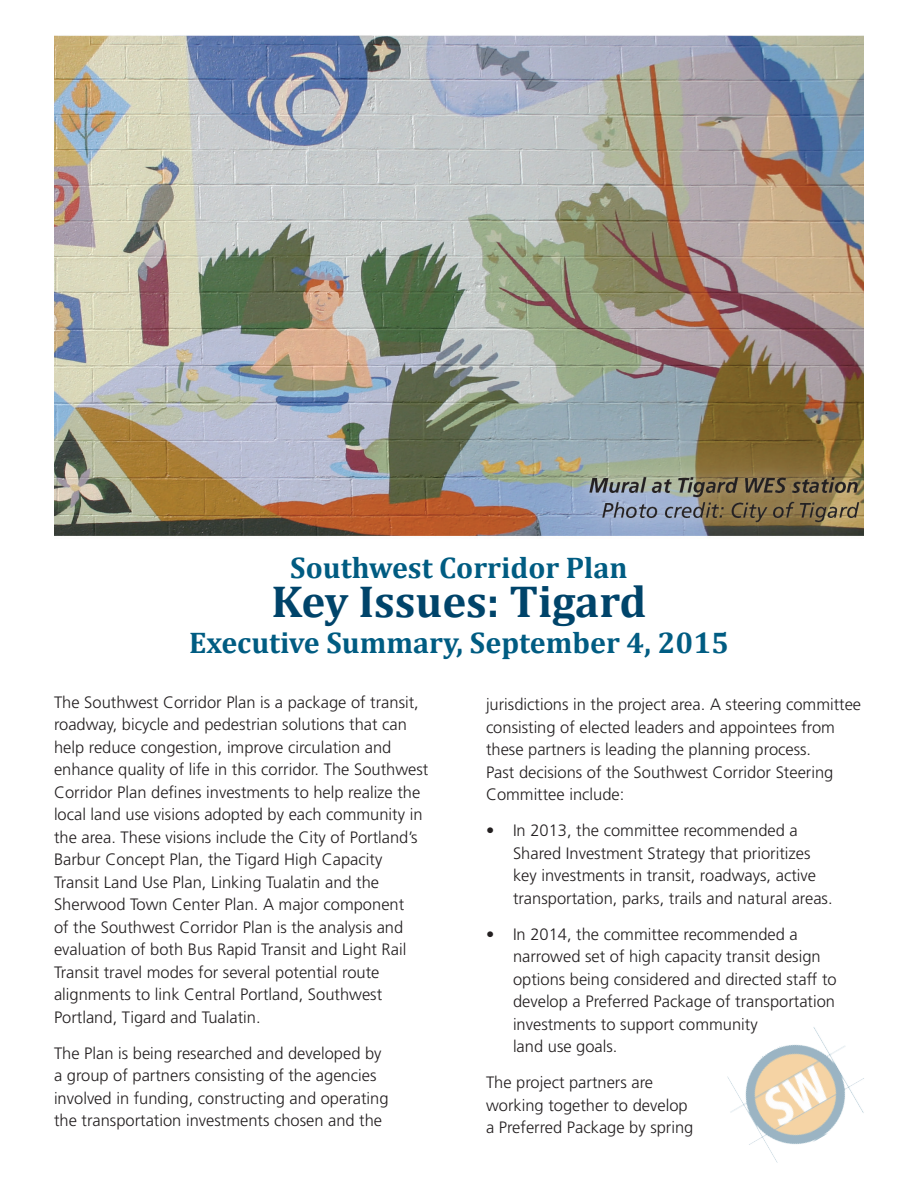
<style>
.page{position:relative;width:918px;height:1188px;background:#fff}
.page>*{position:absolute;margin:0;border:0;box-sizing:border-box;transform-origin:0 0}
.Highlight_box_bold{font:700 45px "Cambria";color:#00446a}
.Highlight_box_bold-2{font:700 30px "Cambria";color:#005c82}
.Basic_sans{font:300 16.5px/22.5px "Frutiger LT Std";color:#231f20}
</style>
<div class="page">
<img style="left:727px;top:1027px;width:137px;height:136px">
<img style="left:54px;top:35px;width:810px;height:501px">
<p class="Highlight_box_bold-2" style="left:290px;top:547px;width:339px">Southwest Corridor Plan</p>
<p class="Highlight_box_bold" style="left:272px;top:570px;width:376px">Key Issues: Tigard</p>
<p class="Highlight_box_bold-2" style="left:189px;top:622px;width:541px">Executive Summary, September 4, 2015</p>
<p class="Basic_sans" style="left:486px;top:693px;width:377px">jurisdictions in the project area. A steering committee consisting of elected leaders and appointees from these partners is leading the planning process.<br>Past decisions of the Southwest Corridor Steering Committee include:</p>
<p class="Basic_sans" style="left:513px;top:819px;width:321px;text-indent:-27px">• In 2013, the committee recommended a Shared Investment Strategy that prioritizes key investments in transit, roadways, active transportation, parks, trails and natural areas.</p>
<p class="Basic_sans" style="left:513px;top:923px;width:325px;text-indent:-27px">• In 2014, the committee recommended a narrowed set of high capacity transit design options being considered and directed staff to develop a Preferred Package of transportation investments to support community<br>land use goals.</p>
<p class="Basic_sans" style="left:486px;top:1071px;width:209px">The project partners are working together to develop a Preferred Package by spring</p>
<p class="Basic_sans" style="left:54px;top:691px;width:376px">The Southwest Corridor Plan is a package of transit, roadway, bicycle and pedestrian solutions that can help reduce congestion, improve circulation and enhance quality of life in this corridor. The Southwest Corridor Plan defines investments to help realize the local land use visions adopted by each community in the area. These visions include the City of Portland’s Barbur Concept Plan, the Tigard High Capacity Transit Land Use Plan, Linking Tualatin and the Sherwood Town Center Plan. A major component<br>of the Southwest Corridor Plan is the analysis and evaluation of both Bus Rapid Transit and Light Rail Transit travel modes for several potential route alignments to link Central Portland, Southwest Portland, Tigard and Tualatin.</p>
<p class="Basic_sans" style="left:54px;top:1042px;width:336px">The Plan is being researched and developed by a group of partners consisting of the agencies involved in funding, constructing and operating the transportation investments chosen and the</p>
</div>
